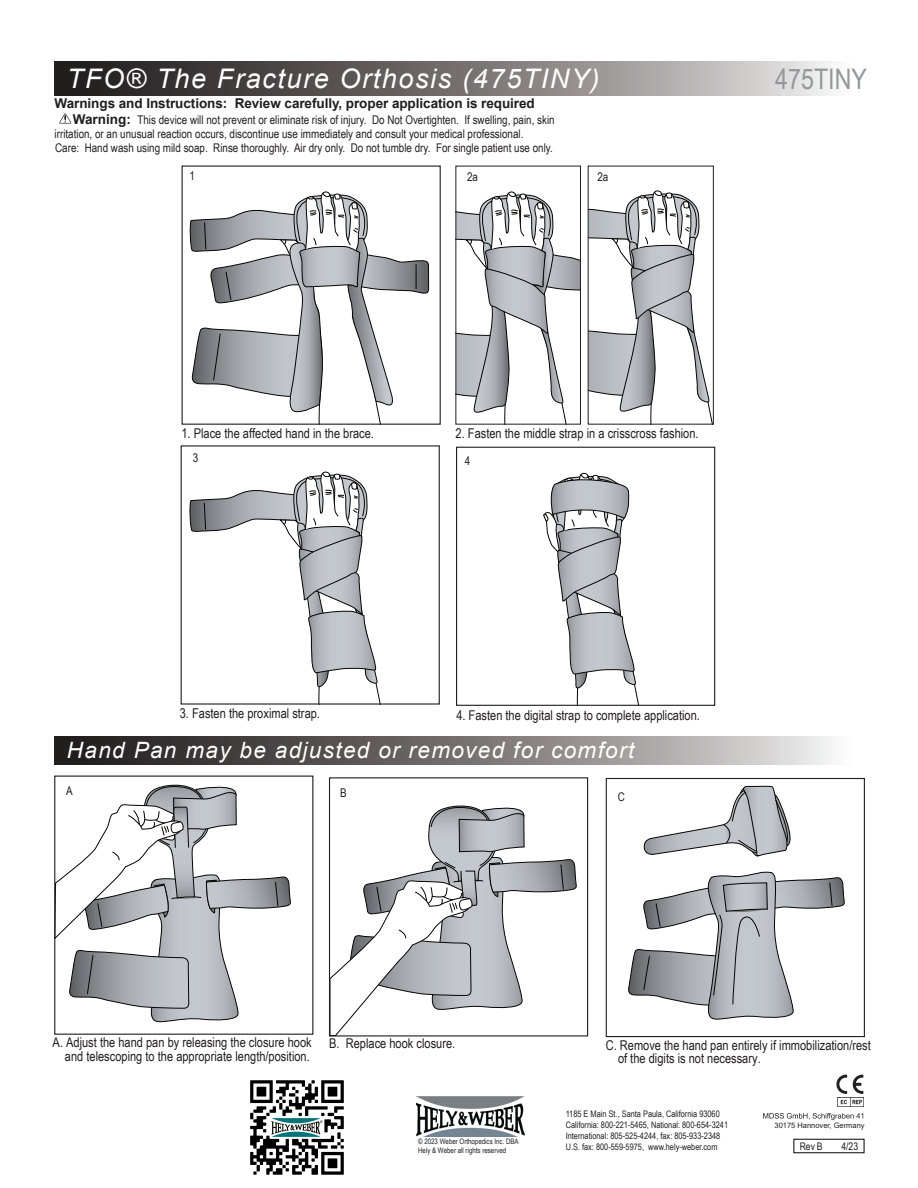
<style>
.page{position:relative;width:918px;height:1188px;background:#fff}
.page>*{position:absolute;margin:0;border:0;box-sizing:border-box;transform-origin:0 0}
.t1{font:28.35px "Arial Narrow";color:#949699}
.t2{font:italic 27px "Arial";letter-spacing:.06em;color:#fff}
.t3{font:italic 22.5px "Arial";letter-spacing:.06em;color:#fff}
.t4{font:13.5px/13.5px "Arial Narrow";color:#211e1e}
.t5{font:700 13.5px "Arial";letter-spacing:-.005em;color:#211e1e}
.t6{font:12px/14.4px "Arial Narrow";color:#211e1e}
.t7{font:10.5px "Arial Narrow";color:#211e1e}
.t8{font:9px/10.8px "Arial Narrow";color:#211e1e}
.t9{font:7.5px/9px "Arial Narrow";color:#211e1e}
.t10{font:7.5px "Arial";color:#211e1e}
.s1{font-family:"Arial";font-weight:700;font-size:13.5px}
</style>
<div class="page">
<img style="left:250px;top:1080px;width:94px;height:95px">
<svg style="left:543px;top:473px;width:96px;height:231px"></svg>
<div style="left:456px;top:447px;width:259px;height:259px;border:1px solid #211e1e"></div>
<svg style="left:189px;top:472px;width:192px;height:231px"></svg>
<svg style="left:55px;top:775px;width:236px;height:248px"></svg>
<svg style="left:590px;top:190px;width:122px;height:233px"></svg>
<div style="left:588px;top:166px;width:126px;height:259px;border:1px solid #211e1e"></div>
<svg style="left:457px;top:191px;width:122px;height:232px"></svg>
<div style="left:455px;top:166px;width:126px;height:259px;border:1px solid #211e1e"></div>
<svg style="left:189px;top:191px;width:240px;height:232px"></svg>
<div style="left:793px;top:1139px;width:72px;height:14px;border:1px solid #211e1e"></div>
<img style="left:417px;top:1097px;width:108px;height:40px">
<svg style="left:763px;top:1113px;width:100px;height:7px"></svg>
<svg style="left:55px;top:61px;width:777px;height:34px;background:#787474"></svg>
<svg style="left:55px;top:736px;width:777px;height:29px;background:#787474"></svg>
<div style="left:606px;top:778px;width:259px;height:259px;border:1px solid #211e1e"></div>
<svg style="left:59px;top:113px;width:12px;height:11px"></svg>
<svg style="left:853px;top:1075px;width:10px;height:19px"></svg>
<svg style="left:836px;top:1075px;width:11px;height:19px"></svg>
<img style="left:838px;top:1097px;width:26px;height:9px">
<div style="left:54px;top:776px;width:259px;height:259px;border:1px solid #211e1e"></div>
<svg style="left:644px;top:786px;width:147px;height:70px"></svg>
<svg style="left:628px;top:871px;width:217px;height:149px"></svg>
<svg style="left:331px;top:805px;width:246px;height:230px"></svg>
<div style="left:329px;top:777px;width:259px;height:260px;border:1px solid #211e1e"></div>
<h2 class="t2" style="left:67px;top:61px;width:534px">TFO® The Fracture Orthosis (475TINY)</h2>
<p class="t5" style="left:55px;top:94px;width:482px">Warnings and Instructions: Review carefully, proper applicat ion is required</p>
<p class="t6" style="left:55px;top:112px;width:502px;text-indent:18px"><span class="s1">Warning:</span> This device will not prevent or eliminate risk of injury. Do Not Overtighten. If swelling, pain, skin irritation, or an unusual reaction occurs, discontinue use immediately and consult your medical professional.</p>
<p class="t6" style="left:55px;top:140px;width:499px">Care: Hand wash using mild soap. Rinse thoroughly. Air dry only. Do not tumble dry. For single patient use only.</p>
<p class="t6" style="left:189px;top:168px;width:7px">1</p>
<p class="t6" style="left:467px;top:169px;width:12px">2a</p>
<p class="t6" style="left:597px;top:169px;width:12px">2a</p>
<h1 class="t1" style="left:775px;top:58px;width:93px">475TINY</h1>
<p class="t4" style="left:181px;top:426px;width:194px">1. Place the affected hand in the brace.</p>
<p class="t6" style="left:193px;top:450px;width:7px">3</p>
<p class="t4" style="left:456px;top:426px;width:245px">2. Fasten the middle strap in a crisscross fashion.</p>
<p class="t6" style="left:465px;top:453px;width:7px">4</p>
<p class="t4" style="left:180px;top:706px;width:142px">3. Fasten the proximal strap.</p>
<p class="t4" style="left:456px;top:708px;width:245px">4. Fasten the digital strap to complete application.</p>
<h3 class="t3" style="left:67px;top:735px;width:569px">Hand Pan may be adjusted or removed for comfort</h3>
<p class="t6" style="left:66px;top:783px;width:8px">A</p>
<p class="t6" style="left:340px;top:785px;width:8px">B</p>
<p class="t6" style="left:618px;top:789px;width:9px">C</p>
<p class="t4" style="left:53px;top:1035px;width:261px">A. Adjust the hand pan by releasing the closure hook</p>
<p class="t4" style="left:329px;top:1036px;width:128px">B. Replace hook closure.</p>
<p class="t4" style="left:65px;top:1049px;width:246px">and telescoping to the appropriate length/position.</p>
<p class="t9" style="left:418px;top:1137px;width:102px">© 2023 Weber Orthopedics Inc. DBA<br>Hely &amp; Weber all rights reserved</p>
<p class="t4" style="left:618px;top:1038px;width:254px;text-indent:-12px">C. Remove the hand pan entirely if immobilization/rest of the digits is not necessary.</p>
<p class="t8" style="left:566px;top:1109px;width:164px">1185 E Main St., Santa Paula, California 93060<br>California: 800-221-5465, National: 800-654-3241<br>International: 805-525-4244, fax: 805-933-2348<br>U.S. fax: 800-559-5975, www.hely-weber.com</p>
<p class="t10" style="left:775px;top:1120px;width:92px">30175 Hannover, Germany</p>
<p class="t7" style="left:800px;top:1138px;width:24px">Rev B</p>
<p class="t7" style="left:841px;top:1138px;width:18px">4/23</p>
</div>
